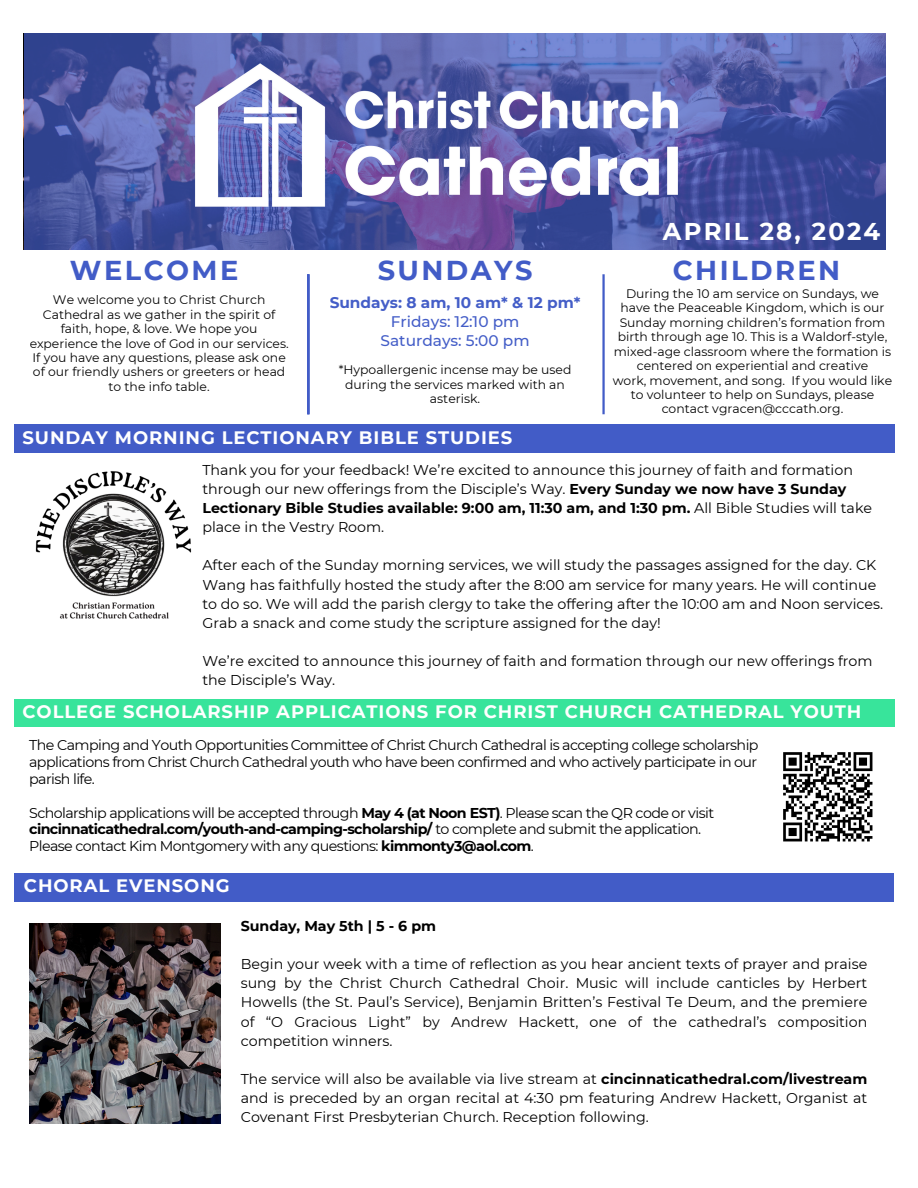
<style>
.page{position:relative;width:918px;height:1188px;background:#fff}
.page>*{position:absolute;margin:0;border:0;box-sizing:border-box;transform-origin:0 0}
.t1{font:700 27.3px "Montserrat";letter-spacing:.09em;color:#425cc7}
.t2{font:700 24.3px "Montserrat";letter-spacing:.09em;color:#fff}
.t3{font:700 18px "Montserrat";letter-spacing:.05em;color:#fff}
.t4{font:500 15.3px/18.6px "Montserrat";color:#425cc7;text-align:center}
.t5{font:700 15.3px "Montserrat";color:#425cc7}
.t6{font:14.25px/19.2px "Montserrat";color:#000}
.t7{font:14.25px/16.8px "Montserrat";letter-spacing:-.04em;color:#000}
.t8{font:700 14.25px "Montserrat";color:#000}
.t9{font:12.3px/14.4px "Montserrat";color:#000;text-align:center}
.s1{font-weight:700}
</style>
<div class="page">
<hr style="left:602px;top:274px;width:3px;height:140px;background:#425cc7">
<svg style="left:24px;top:34px;width:861px;height:216px;background:#4c57a3"></svg>
<img style="left:193px;top:60px;width:488px;height:150px">
<hr style="left:307px;top:274px;width:2px;height:140px;background:#425cc7">
<div style="left:14px;top:424px;width:880px;height:29px;background:#425cc7"></div>
<div style="left:14px;top:700px;width:880px;height:27px;background:#38e49b"></div>
<div style="left:14px;top:873px;width:880px;height:28px;background:#425cc7"></div>
<img style="left:783px;top:752px;width:90px;height:90px">
<img style="left:35px;top:471px;width:157px;height:148px">
<img style="left:30px;top:923px;width:191px;height:200px">
<h1 class="t1" style="left:70px;top:253px;width:170px">WELCOME</h1>
<p class="t9" style="left:30px;top:293px;width:261px">We welcome you to Christ Church Cathedral as we gather in the spirit of faith, hope, &amp; love. We hope you experience the love of God in our services.<br>If you have any questions, please ask one of our friendly ushers or greeters or head to the info table.</p>
<p class="t2" style="left:663px;top:216px;width:219px">APRIL 28, 2024</p>
<p class="t1" style="left:378px;top:253px;width:156px">SUNDAYS</p>
<h1 class="t1" style="left:673px;top:254px;width:169px">CHILDREN</h1>
<p class="t5" style="left:330px;top:294px;width:252px">Sundays: 8 am, 10 am* &amp; 12 pm*</p>
<p class="t4" style="left:381px;top:312px;width:150px">Fridays: 12:10 pm<br>Saturdays: 5:00 pm</p>
<p class="t9" style="left:339px;top:363px;width:234px">*Hypoallergenic incense may be used during the services marked with an asterisk.</p>
<p class="t9" style="left:613px;top:286px;width:281px">During the 10 am service on Sundays, we have the Peaceable Kingdom, which is our Sunday morning children’s formation from birth through age 10. This is a Waldorf-style, mixed-age classroom where the formation is centered on experiential and creative<br>work, movement, and song. If you would like to volunteer to help on Sundays, please contact vgracen@cccath.org.</p>
<p class="t3" style="left:23px;top:426px;width:491px">SUNDAY MORNING LECTIONARY BIBLE STUDIES</p>
<p class="t6" style="left:202px;top:460px;width:671px">Thank you for your feedback! We’re excited to announce this journey of faith and formation through our new offerings from the Disciple’s Way. <span class="s1">Every Sunday we now have 3 Sunday Lectionary Bible Studies available: 9:00 am, 11:30 am, and 1:30 pm.</span> All Bible Studies will take place in the Vestry Room.</p>
<h4 class="t6" style="left:202px;top:556px;width:682px">After each of the Sunday morning services, we will study the passages assigned for the day. CK Wang has faithfully hosted the study after the 8:00 am service for many years. He will continue to do so. We will add the parish clergy to take the offering after the 10:00 am and Noon services.<br>Grab a snack and come study the scripture assigned for the day!</h4>
<p class="t6" style="left:202px;top:651px;width:672px">We’re excited to announce this journey of faith and formation through our new offerings from the Disciple’s Way.</p>
<p class="t3" style="left:23px;top:701px;width:840px">COLLEGE SCHOLARSHIP APPLICATIONS FOR CHRIST CHURCH CATHEDRAL YOUTH</p>
<p class="t6" style="left:29px;top:737px;width:731px;line-height:16.8px;text-align:justify">The Camping and Youth Opportunities Committee of Christ Church Cathedral is accepting college scholarship applications from Christ Church Cathedral youth who have been confirmed and who actively participate in our parish life.</p>
<h5 class="t7" style="left:29px;top:804px;width:686px">Scholarship applications will be accepted through <span class="s1">May 4 (at Noon EST)</span>. Please scan the QR code or visit <span class="s1">cincinnaticathedral.com/youth-and-camping-scholarship/</span> to complete and submit the application.<br>Please contact Kim Montgomery with any questions: <span class="s1">kimmonty3@aol.com</span>.</h5>
<h3 class="t3" style="left:24px;top:875px;width:207px">CHORAL EVENSONG</h3>
<h5 class="t8" style="left:241px;top:917px;width:197px">Sunday, May 5th | 5 - 6 pm</h5>
<h3 class="t6" style="left:241px;top:954px;width:628px;text-align:justify">Begin your week with a time of reflection as you hear ancient texts of prayer and praise sung by the Christ Church Cathedral Choir. Music will include canticles by Herbert Howells (the St. Paul’s Service), Benjamin Britten’s Festival Te Deum, and the premiere of “O Gracious Light” by Andrew Hackett, one of the cathedral’s composition competition winners.</h3>
<h5 class="t6" style="left:241px;top:1069px;width:628px;text-align:justify">The service will also be available via live stream at <span class="s1">cincinnaticathedral.com/livestream </span>and is preceded by an organ recital at 4:30 pm featuring Andrew Hackett, Organist at Covenant First Presbyterian Church. Reception following.</h5>
</div>
